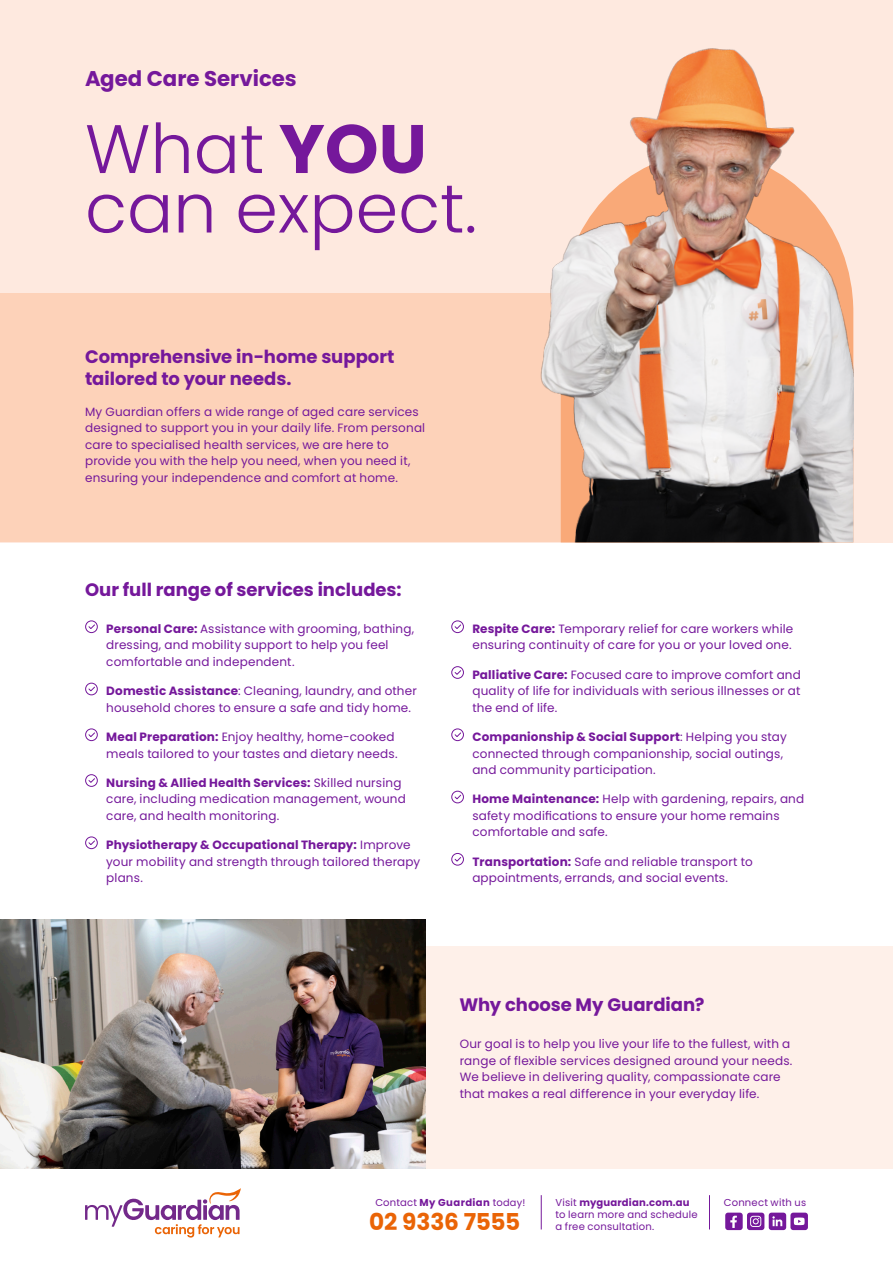
<style>
.page{position:relative;width:893px;height:1263px;background:#fff}
.page>*{position:absolute;margin:0;border:0;box-sizing:border-box;transform-origin:0 0}
.t1{font:300 68.4px/59.6px "Poppins";color:#75189b}
.Subhead_28_33_6{font:700 23.25px "Poppins";letter-spacing:-.01em;color:#ea6406}
.HL2{font:700 21.3px "Poppins";color:#75189b}
.HL2-2{font:700 18px/22.4px "Poppins";color:#75189b}
.t2{font:12px/16.5px "Poppins";letter-spacing:.015em;color:#75189b}
.t3{font:10.05px/12px "Poppins";letter-spacing:.02em;color:#75189b}
.t4{font:700 10.05px "Poppins";letter-spacing:.04em;color:#75189b}
.s1{font-weight:700}
.s2{font-weight:400}
.s3{font-weight:400;font-size:9.75px}
.s4{font-size:9.75px}
</style>
<div class="page">
<div style="left:0;top:946px;width:893px;height:223px;background:#fef0e9"></div>
<div style="left:0;top:0;width:893px;height:542px;background:#fee9df"></div>
<div style="left:0;top:294px;width:761px;height:248px;background:#fdd2b9"></div>
<img style="left:561px;top:439px;width:292px;height:103px">
<img style="left:533px;top:48px;width:320px;height:391px">
<svg style="left:85px;top:620px;width:13px;height:13px"></svg>
<svg style="left:85px;top:682px;width:13px;height:14px"></svg>
<svg style="left:85px;top:728px;width:13px;height:13px"></svg>
<svg style="left:85px;top:774px;width:13px;height:13px"></svg>
<svg style="left:85px;top:836px;width:13px;height:13px"></svg>
<svg style="left:451px;top:620px;width:13px;height:13px"></svg>
<svg style="left:451px;top:666px;width:13px;height:13px"></svg>
<svg style="left:451px;top:728px;width:13px;height:13px"></svg>
<svg style="left:451px;top:790px;width:13px;height:14px"></svg>
<svg style="left:451px;top:853px;width:13px;height:13px"></svg>
<img style="left:0;top:919px;width:425px;height:250px">
<svg style="left:85px;top:1188px;width:156px;height:49px"></svg>
<svg style="left:725px;top:1212px;width:83px;height:18px"></svg>
<hr style="left:541px;top:1195px;width:1px;height:34px;background:#75189b">
<hr style="left:709px;top:1195px;width:1px;height:34px;background:#75189b">
<p class="HL2" style="left:85px;top:66px;width:213px">Aged Care Services</p>
<p class="t1" style="left:85px;top:120px;width:393px">What <span class="s1">YOU </span>can expect.</p>
<p class="HL2-2" style="left:85px;top:345px;width:311px">Comprehensive in-home support tailored to your needs.</p>
<p class="t2" style="left:85px;top:403px;width:342px">My Guardian offers a wide range of aged care services designed to support you in your daily life. From personal care to specialised health services, we are here to provide you with the help you need, when you need it, ensuring your independence and comfort at home.</p>
<p class="HL2-2" style="left:85px;top:579px;width:318px">Our full range of services includes:</p>
<p class="t2" style="left:106px;top:621px;width:309px"><span class="s1">Personal Care:</span> Assistance with grooming, bathing, dressing, and mobility support to help you feel comfortable and independent.</p>
<p class="t2" style="left:106px;top:683px;width:312px"><span class="s1">Domestic Assistance</span>: Cleaning, laundry, and other household chores to ensure a safe and tidy home.</p>
<p class="t2" style="left:106px;top:729px;width:293px"><span class="s1">Meal Preparation:</span> Enjoy healthy, home-cooked meals tailored to your tastes and dietary needs.</p>
<p class="t2" style="left:106px;top:774px;width:301px"><span class="s1">Nursing &amp; Allied Health Services:</span> Skilled nursing care, including medication management, wound care, and health monitoring.</p>
<p class="t2" style="left:106px;top:837px;width:316px"><span class="s1">Physiotherapy &amp; Occupational Therapy:</span> Improve your mobility and strength through tailored therapy plans.</p>
<p class="t2" style="left:472px;top:621px;width:323px"><span class="s1">Respite Care:</span> Temporary relief for care workers while ensuring continuity of care for you or your loved one.</p>
<p class="t2" style="left:472px;top:666px;width:330px;text-align:justify"><span class="s1">Palliative Care:</span> Focused care to improve comfort and quality of life for individuals with serious illnesses or at the end of life.</p>
<p class="t2" style="left:472px;top:729px;width:316px"><span class="s1">Companionship &amp; Social Support</span>: Helping you stay connected through companionship, social outings, and community participation.</p>
<p class="t2" style="left:472px;top:791px;width:333px"><span class="s1">Home Maintenance:</span> Help with gardening, repairs, and safety modifications to ensure your home remains comfortable and safe.</p>
<p class="t2" style="left:472px;top:853px;width:282px"><span class="s1">Transportation:</span> Safe and reliable transport to appointments, errands, and social events.</p>
<p class="HL2-2" style="left:460px;top:994px;width:246px">Why choose My Guardian?</p>
<p class="t2" style="left:460px;top:1036px;width:334px">Our goal is to help you live your life to the fullest, with a range of flexible services designed around your needs.<br>We believe in delivering quality, compassionate care that makes a real difference in your everyday life.</p>
<p class="t4" style="left:375px;top:1196px;width:151px"><span class="s2">Contact</span> My Guardian <span class="s2">to</span><span class="s3">day!</span></p>
<p class="Subhead_28_33_6" style="left:369px;top:1208px;width:153px">02 9336 7555</p>
<p class="t3" style="left:555px;top:1196px;width:144px">Visit <span class="s1">myguardian.com.au </span>to learn more and schedule a free consultation.</p>
<p class="t3" style="left:724px;top:1196px;width:84px">Connect with <span class="s4">us</span></p>
</div>
